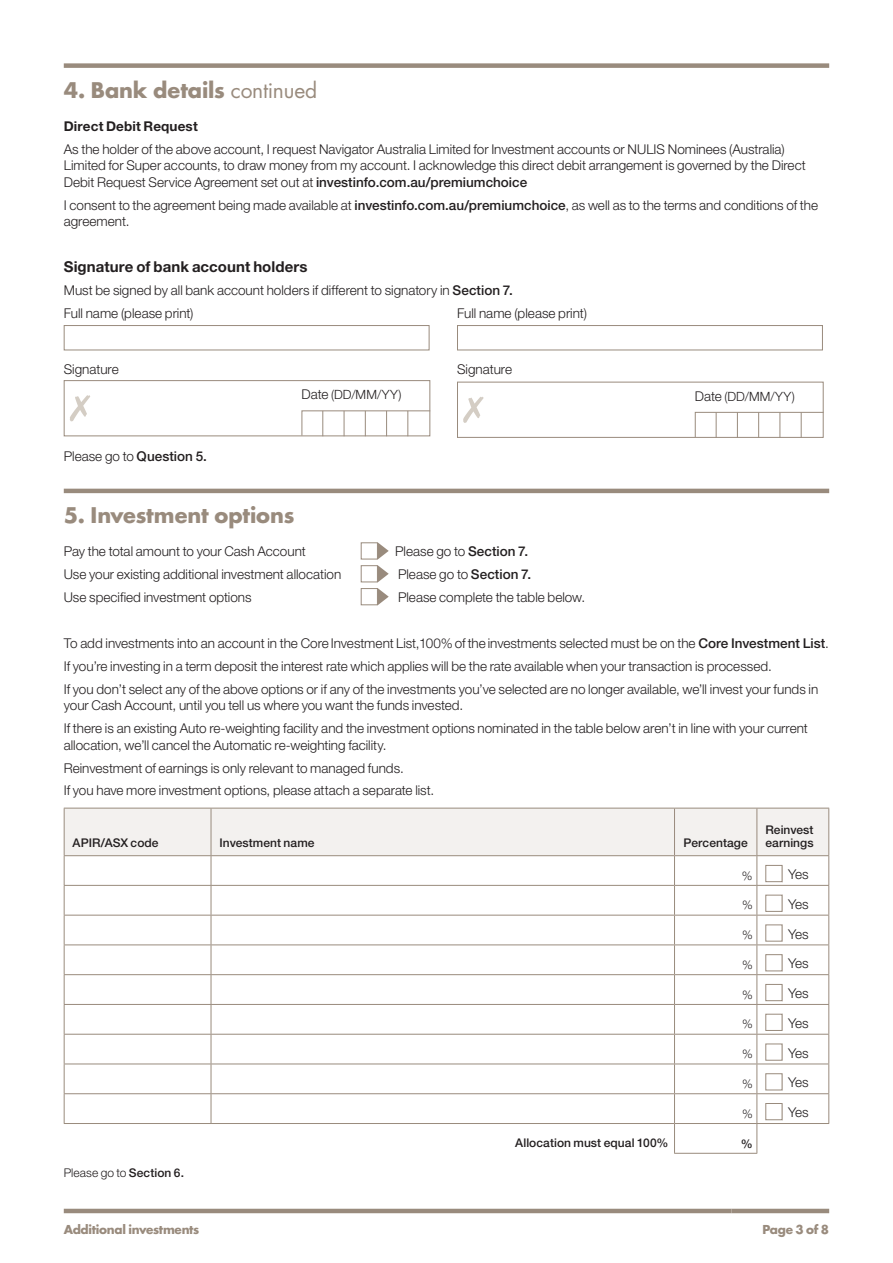
<style>
.page{position:relative;width:893px;height:1263px;background:#fff}
.page>*{position:absolute;margin:0;border:0;box-sizing:border-box;transform-origin:0 0}
.t1{font:700 21px "Futura";letter-spacing:-.005em;color:#998b7d}
.t2{font:700 15px "Helvetica Neue LT Std";letter-spacing:.005em;color:#231f20}
.t3{font:300 13.5px/23px "Helvetica Neue LT Std";color:#231f20}
.t4{font:700 13.5px "Helvetica Neue LT Std";letter-spacing:.01em;color:#231f20}
.t5{font:300 12.75px "Helvetica Neue LT Std";letter-spacing:.005em;color:#231f20}
.t6{font:500 12px/13.5px "Helvetica Neue LT Std";letter-spacing:.005em;color:#231f20}
.t7{font:700 12px "Futura";letter-spacing:-.025em;color:#998b7d}
.t8{font:300 12px "Helvetica Neue LT Std";letter-spacing:.005em;color:#231f20}
.s1{font-weight:400}
.s2{font-weight:500}
.s3{font-size:13.5px}
</style>
<div class="page">
<hr style="left:64px;top:1209px;width:667px;height:4px;background:#998b7d">
<hr style="left:731px;top:1209px;width:98px;height:4px;background:#998b7d">
<div style="left:64px;top:63px;width:765px;height:5px;background:#998b7d"></div>
<div style="left:64px;top:325px;width:365px;height:25px;background:#fff;border:1px solid #998b7d"></div>
<div style="left:64px;top:380px;width:366px;height:56px;border:1px solid #998b7d"></div>
<svg style="left:301px;top:410px;width:130px;height:26px"></svg>
<svg style="left:70px;top:395px;width:20px;height:26px"></svg>
<div style="left:457px;top:325px;width:366px;height:25px;background:#fff;border:1px solid #998b7d"></div>
<div style="left:457px;top:382px;width:367px;height:56px;border:1px solid #998b7d"></div>
<svg style="left:694px;top:412px;width:130px;height:26px"></svg>
<svg style="left:463px;top:397px;width:21px;height:26px"></svg>
<hr style="left:64px;top:489px;width:765px;height:4px;background:#998b7d">
<div style="left:361px;top:542px;width:17px;height:17px;background:#fff;border:1px solid #998b7d"></div>
<svg style="left:378px;top:542px;width:11px;height:17px"></svg>
<div style="left:361px;top:565px;width:17px;height:17px;background:#fff;border:1px solid #998b7d"></div>
<svg style="left:378px;top:565px;width:11px;height:17px"></svg>
<div style="left:361px;top:588px;width:17px;height:17px;background:#fff;border:1px solid #998b7d"></div>
<svg style="left:378px;top:588px;width:11px;height:17px"></svg>
<svg style="left:64px;top:809px;width:765px;height:344px"></svg>
<hr style="left:674px;top:1153px;width:83px;height:1px;background:#998b7d">
<hr style="left:64px;top:808px;width:1px;height:47px;background:#998b7d">
<hr style="left:211px;top:808px;width:1px;height:47px;background:#998b7d">
<hr style="left:674px;top:808px;width:1px;height:47px;background:#998b7d">
<hr style="left:756px;top:808px;width:1px;height:47px;background:#998b7d">
<hr style="left:828px;top:808px;width:1px;height:47px;background:#998b7d">
<hr style="left:64px;top:855px;width:147px;height:1px;background:#998b7d">
<hr style="left:211px;top:855px;width:463px;height:1px;background:#998b7d">
<hr style="left:674px;top:855px;width:83px;height:1px;background:#998b7d">
<hr style="left:757px;top:855px;width:72px;height:1px;background:#998b7d">
<hr style="left:64px;top:808px;width:147px;height:1px;background:#998b7d">
<hr style="left:211px;top:808px;width:463px;height:1px;background:#998b7d">
<hr style="left:674px;top:808px;width:83px;height:1px;background:#998b7d">
<hr style="left:757px;top:808px;width:72px;height:1px;background:#998b7d">
<div style="left:765px;top:865px;width:17px;height:17px;background:#fff;border:1px solid #998b7d"></div>
<div style="left:765px;top:895px;width:17px;height:17px;background:#fff;border:1px solid #998b7d"></div>
<div style="left:765px;top:924px;width:17px;height:17px;background:#fff;border:1px solid #998b7d"></div>
<div style="left:765px;top:954px;width:17px;height:17px;background:#fff;border:1px solid #998b7d"></div>
<div style="left:765px;top:984px;width:17px;height:17px;background:#fff;border:1px solid #998b7d"></div>
<div style="left:765px;top:1014px;width:17px;height:17px;background:#fff;border:1px solid #998b7d"></div>
<div style="left:765px;top:1043px;width:17px;height:17px;background:#fff;border:1px solid #998b7d"></div>
<div style="left:765px;top:1073px;width:17px;height:17px;background:#fff;border:1px solid #998b7d"></div>
<div style="left:765px;top:1103px;width:17px;height:17px;background:#fff;border:1px solid #998b7d"></div>
<h1 class="t1" style="left:64px;top:75px;width:255px">4. Bank details <span class="s1">continued</span></h1>
<p class="t4" style="left:64px;top:118px;width:135px">Direct Debit Request</p>
<p class="t3" style="left:64px;top:140px;width:743px;line-height:16.5px">As the holder of the above account, I request Navigator Australia Limited for Investment accounts or NULIS Nominees (Australia)<br>Limited for Super accounts, to draw money from my account. I acknowledge this direct debit arrangement is governed by the Direct<br>Debit Request Service Agreement set out at <span class="s2">investinfo.com.au/premiumchoice</span></p>
<p class="t3" style="left:64px;top:196px;width:756px;line-height:16.5px">I consent to the agreement being made available at <span class="s2">investinfo.com.au/premiumchoice</span>, as well as to the terms and conditions of the agreement.</p>
<p class="t2" style="left:64px;top:257px;width:245px">Signature of bank account holders</p>
<p class="t3" style="left:64px;top:279px;width:450px">Must be signed by all bank account holders if different to signatory in <span class="s2">Section 7.<br></span>Full name (please print)</p>
<p class="t3" style="left:457px;top:301px;width:131px">Full name (please print)</p>
<p class="t3" style="left:64px;top:358px;width:56px">Signature</p>
<p class="t3" style="left:64px;top:444px;width:145px">Please go to <span class="s2">Question 5.</span></p>
<p class="t5" style="left:302px;top:387px;width:101px"><span class="s3">Date</span> (DD/MM/YY)</p>
<p class="t3" style="left:457px;top:358px;width:56px">Signature</p>
<p class="t5" style="left:695px;top:388px;width:101px"><span class="s3">Date</span> (DD/MM/YY)</p>
<h1 class="t1" style="left:64px;top:500px;width:232px">5. Investment options</h1>
<p class="t3" style="left:64px;top:540px;width:244px">Pay the total amount to your Cash Account</p>
<p class="t3" style="left:395px;top:540px;width:135px">Please go to <span class="s2">Section 7.</span></p>
<p class="t3" style="left:64px;top:563px;width:279px">Use your existing additional investment allocation</p>
<p class="t3" style="left:398px;top:563px;width:135px">Please go to <span class="s2">Section 7.</span></p>
<p class="t3" style="left:64px;top:586px;width:189px">Use specified investment options</p>
<p class="t3" style="left:398px;top:586px;width:189px">Please complete the table below.</p>
<p class="t3" style="left:64px;top:631px;width:767px">To add investments into an account in the Core Investment List,100% of the investments selected must be on the <span class="s2">Core Investment List</span>.<br>If you’re investing in a term deposit the interest rate which applies will be the rate available when your transaction is processed.<br>If you don’t select any of the above options or if any of the investments you’ve selected are no longer available, we’ll invest your funds in</p>
<p class="t3" style="left:64px;top:694px;width:746px">your Cash Account, until you tell us where you want the funds invested.<br>If there is an existing Auto re-weighting facility and the investment options nominated in the table below aren’t in line with your current</p>
<p class="t3" style="left:64px;top:733px;width:372px">allocation, we’ll cancel the Automatic re-weighting facility.<br>Reinvestment of earnings is only relevant to managed funds.<br>If you have more investment options, please attach a separate list.</p>
<p class="t6" style="left:73px;top:836px;width:87px">APIR/ASX code</p>
<p class="t6" style="left:220px;top:836px;width:96px">Investment name</p>
<p class="t6" style="left:684px;top:836px;width:66px">Percentage</p>
<p class="t6" style="left:765px;top:822px;width:50px">Reinvest earnings</p>
<p class="t8" style="left:742px;top:868px;width:12px">%</p>
<p class="t3" style="left:788px;top:862px;width:22px">Yes</p>
<p class="t8" style="left:742px;top:898px;width:12px">%</p>
<p class="t3" style="left:788px;top:892px;width:22px">Yes</p>
<p class="t8" style="left:742px;top:927px;width:12px">%</p>
<p class="t3" style="left:788px;top:922px;width:22px">Yes</p>
<p class="t8" style="left:742px;top:957px;width:12px">%</p>
<p class="t3" style="left:788px;top:952px;width:22px">Yes</p>
<p class="t8" style="left:742px;top:987px;width:12px">%</p>
<p class="t3" style="left:788px;top:981px;width:22px">Yes</p>
<p class="t8" style="left:742px;top:1017px;width:12px">%</p>
<p class="t3" style="left:788px;top:1011px;width:22px">Yes</p>
<p class="t8" style="left:742px;top:1046px;width:12px">%</p>
<p class="t3" style="left:788px;top:1041px;width:22px">Yes</p>
<p class="t8" style="left:742px;top:1076px;width:12px">%</p>
<p class="t3" style="left:788px;top:1071px;width:22px">Yes</p>
<p class="t8" style="left:742px;top:1106px;width:12px">%</p>
<p class="t3" style="left:788px;top:1100px;width:22px">Yes</p>
<p class="t8" style="left:64px;top:1165px;width:122px">Please go to <span class="s2">Section 6.</span></p>
<p class="t6" style="left:515px;top:1136px;width:155px">Allocation must equal 100%</p>
<p class="t6" style="left:741px;top:1137px;width:13px">%</p>
<p class="t7" style="left:64px;top:1221px;width:137px">Additional investments</p>
<p class="t7" style="left:762px;top:1221px;width:68px">Page 3 of 8</p>
</div>
